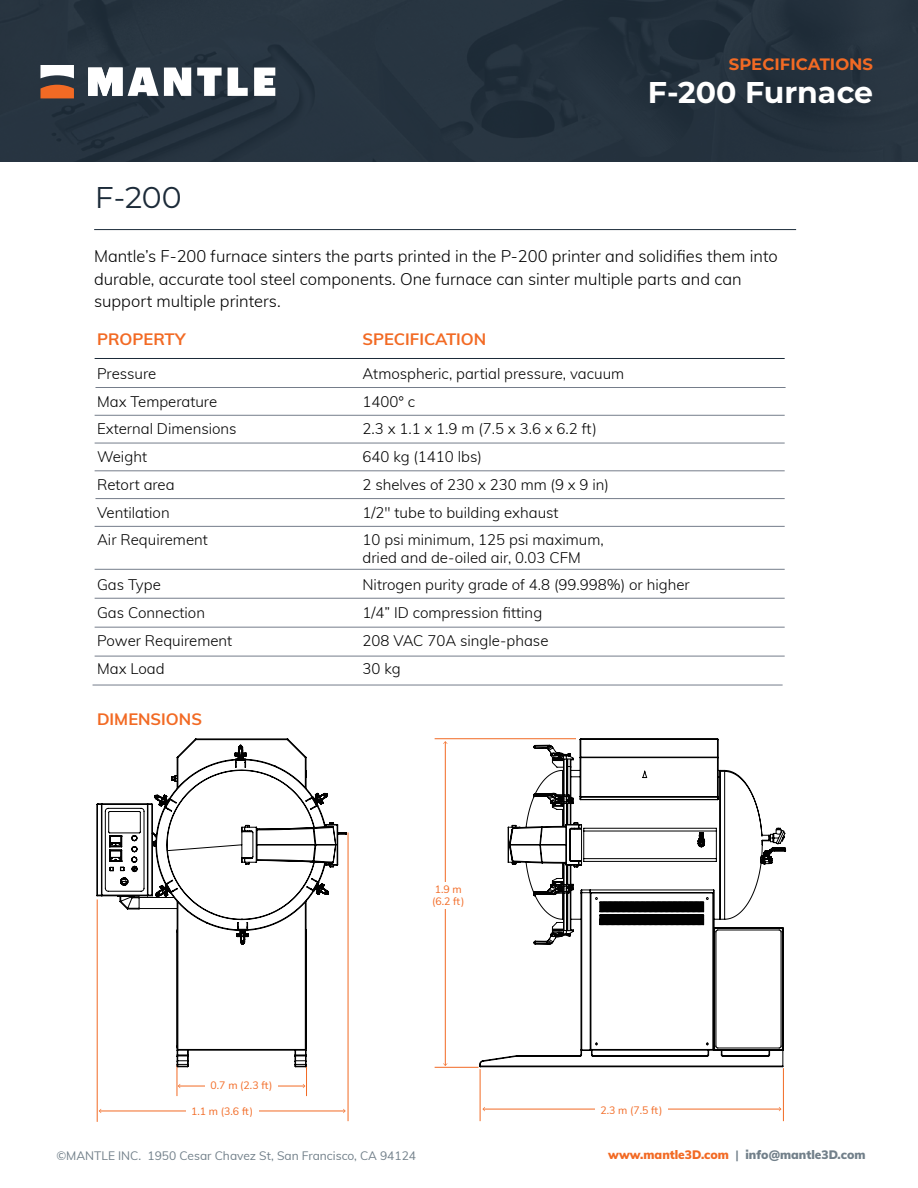
<style>
.page{position:relative;width:918px;height:1188px;background:#fff}
.page>*{position:absolute;margin:0;border:0;box-sizing:border-box;transform-origin:0 0}
.t1{font:700 30px "Montserrat";color:#fff}
.t2{font:30px "Montserrat";color:#1c2b39}
.t3{font:300 16.5px/22.5px "Muli";color:#010101}
.t4{font:700 16.5px "Muli";color:#f26a24}
.t5{font:700 16.5px "Montserrat";color:#f26a24}
.t6{font:300 15px/17.2px "Muli";color:#010101}
.t7{font:12px "Muli";color:#72808a}
.t8{font:900 12px "Muli";color:#72808a}
.t9{font:10.5px/12.8px "Muli";letter-spacing:-.025em;color:#f26a24}
.s1{color:#f26a24}
.s2{font-weight:700}
</style>
<div class="page">
<hr style="left:99px;top:1111px;width:246px;height:1px;background:#f26a24">
<hr style="left:445px;top:742px;width:1px;height:323px;background:#f26a24">
<img style="left:0;top:0;width:918px;height:162px">
<hr style="left:94px;top:229px;width:702px;height:1px;background:#1c2b39">
<hr style="left:95px;top:358px;width:690px;height:1px;background:#1c2b39">
<hr style="left:96px;top:387px;width:690px;height:1px;background:#757d8a">
<hr style="left:95px;top:415px;width:690px;height:1px;background:#757d8a">
<hr style="left:95px;top:443px;width:690px;height:1px;background:#757d8a">
<hr style="left:95px;top:471px;width:690px;height:1px;background:#757d8a">
<hr style="left:95px;top:498px;width:690px;height:1px;background:#757d8a">
<hr style="left:95px;top:569px;width:690px;height:1px;background:#757d8a">
<hr style="left:95px;top:526px;width:690px;height:1px;background:#757d8a">
<hr style="left:95px;top:598px;width:690px;height:1px;background:#757d8a">
<hr style="left:95px;top:627px;width:690px;height:1px;background:#757d8a">
<hr style="left:95px;top:656px;width:690px;height:1px;background:#757d8a">
<hr style="left:93px;top:685px;width:690px;height:1px;background:#757d8a">
<svg style="left:41px;top:65px;width:33px;height:13px"></svg>
<svg style="left:41px;top:85px;width:33px;height:13px"></svg>
<svg style="left:88px;top:68px;width:103px;height:28px"></svg>
<svg style="left:197px;top:68px;width:25px;height:28px"></svg>
<svg style="left:228px;top:68px;width:20px;height:28px"></svg>
<svg style="left:254px;top:68px;width:21px;height:28px"></svg>
<hr style="left:177px;top:1064px;width:1px;height:32px;background:#f26a24">
<hr style="left:97px;top:899px;width:1px;height:223px;background:#f26a24">
<hr style="left:306px;top:1064px;width:1px;height:32px;background:#f26a24">
<hr style="left:178px;top:1086px;width:127px;height:1px;background:#f26a24">
<div style="left:205px;top:1082px;width:73px;height:8px;background:#fff"></div>
<div style="left:186px;top:1108px;width:73px;height:9px;background:#fff"></div>
<hr style="left:348px;top:833px;width:1px;height:288px;background:#f26a24">
<hr style="left:483px;top:1109px;width:298px;height:1px;background:#f26a24">
<hr style="left:480px;top:1069px;width:1px;height:52px;background:#f26a24">
<div style="left:595px;top:1106px;width:73px;height:9px;background:#fff"></div>
<hr style="left:783px;top:1068px;width:1px;height:53px;background:#f26a24">
<hr style="left:435px;top:1067px;width:44px;height:1px;background:#f26a24">
<hr style="left:435px;top:738px;width:141px;height:1px;background:#f26a24">
<div style="left:440px;top:882px;width:17px;height:27px;background:#fff"></div>
<svg style="left:96px;top:738px;width:252px;height:330px"></svg>
<svg style="left:479px;top:738px;width:308px;height:330px"></svg>
<h1 class="t2" style="left:95px;top:177px;width:88px">F-200</h1>
<p class="t5" style="left:729px;top:53px;width:146px">SPECIFICATIONS</p>
<h1 class="t1" style="left:648px;top:71px;width:227px">F-200 Furnace</h1>
<p class="t3" style="left:94px;top:244px;width:685px">Mantle’s F-200 furnace sinters the parts printed in the P-200 printer and solidifies them into durable, accurate tool steel components. One furnace can sinter multiple parts and can support multiple printers.</p>
<p class="t4" style="left:97px;top:327px;width:90px">PROPERTY</p>
<p class="t4" style="left:363px;top:327px;width:125px">SPECIFICATION</p>
<p class="t6" style="left:97px;top:364px;width:61px">Pressure</p>
<p class="t6" style="left:363px;top:364px;width:263px">Atmospheric, partial pressure, vacuum</p>
<p class="t6" style="left:97px;top:392px;width:122px">Max Temperature</p>
<p class="t6" style="left:363px;top:392px;width:54px">1400° c</p>
<p class="t6" style="left:97px;top:420px;width:141px">External Dimensions</p>
<p class="t6" style="left:363px;top:420px;width:236px">2.3 x 1.1 x 1.9 m (7.5 x 3.6 x 6.2 ft)</p>
<p class="t6" style="left:97px;top:447px;width:51px">Weight</p>
<p class="t6" style="left:363px;top:447px;width:121px">640 kg (1410 lbs)</p>
<p class="t6" style="left:97px;top:475px;width:79px">Retort area</p>
<p class="t6" style="left:363px;top:475px;width:248px">2 shelves of 230 x 230 mm (9 x 9 in)</p>
<p class="t6" style="left:97px;top:503px;width:74px">Ventilation</p>
<p class="t6" style="left:363px;top:503px;width:198px">1/2" tube to building exhaust</p>
<p class="t6" style="left:97px;top:531px;width:112px">Air Requirement</p>
<p class="t6" style="left:363px;top:531px;width:243px">10 psi minimum, 125 psi maximum, dried and de-oiled air, 0.03 CFM</p>
<p class="t6" style="left:97px;top:576px;width:65px">Gas Type</p>
<p class="t6" style="left:363px;top:576px;width:329px">Nitrogen purity grade of 4.8 (99.998%) or higher</p>
<p class="t6" style="left:97px;top:603px;width:109px">Gas Connection</p>
<p class="t6" style="left:363px;top:603px;width:181px">1/4” ID compression fitting</p>
<p class="t6" style="left:97px;top:631px;width:137px">Power Requirement</p>
<p class="t6" style="left:363px;top:631px;width:188px">208 VAC 70A single-phase</p>
<p class="t6" style="left:97px;top:659px;width:69px">Max Load</p>
<p class="t6" style="left:363px;top:659px;width:40px">30 kg</p>
<p class="t4" style="left:97px;top:707px;width:106px">DIMENSIONS</p>
<p class="t9" style="left:432px;top:882px;width:34px">1.9 m (6.2 ft)</p>
<p class="t9" style="left:211px;top:1078px;width:63px">0.7 m (2.3 ft)</p>
<p class="t9" style="left:191px;top:1105px;width:63px">1.1 m (3.6 ft)</p>
<p class="t9" style="left:600px;top:1103px;width:63px">2.3 m (7.5 ft)</p>
<p class="t7" style="left:56px;top:1147px;width:361px">©MANTLE INC. 1950 Cesar Chavez St, San Francisco, CA 94124</p>
<p class="t8" style="left:608px;top:1146px;width:259px"><span class="s1">www.mantle3D.com</span> <span class="s2">|</span> info@mantle3D.com</p>
</div>
